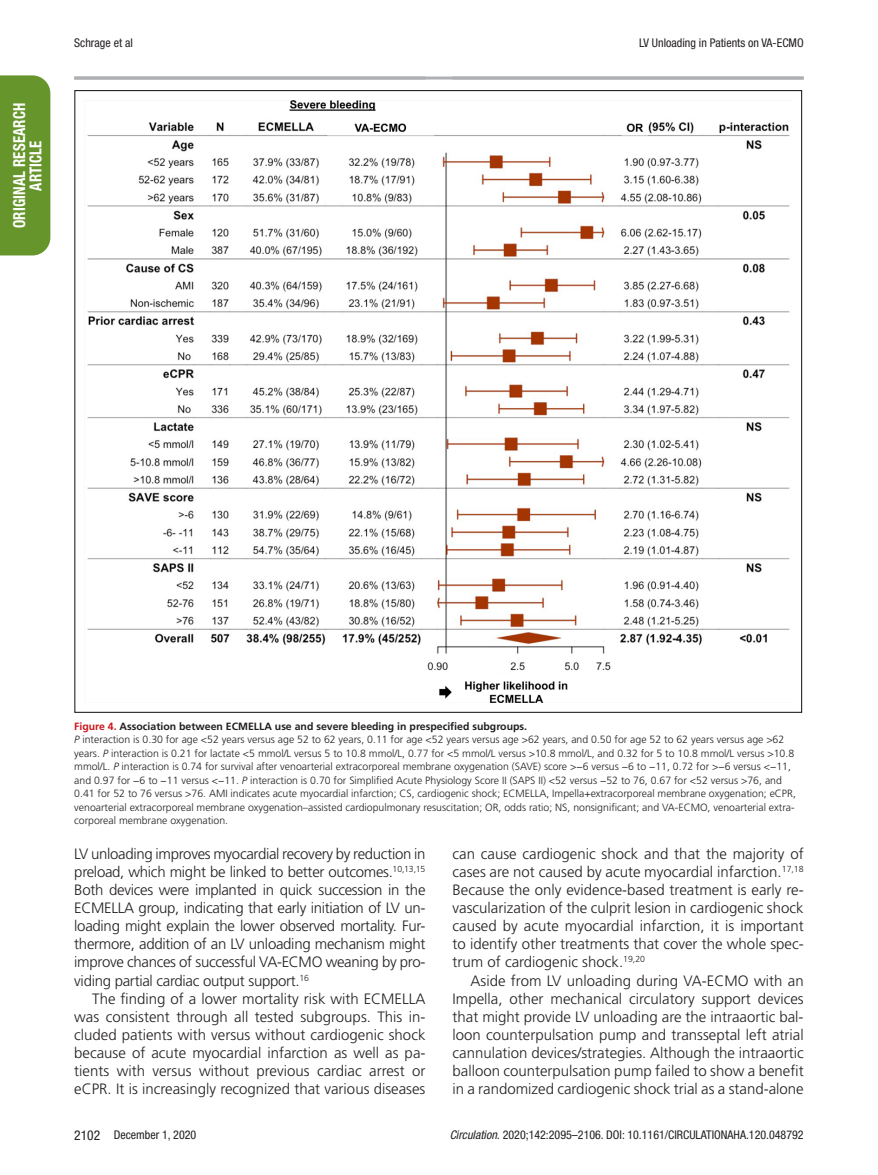
<style>
.page{position:relative;width:878px;height:1175px;background:#fff}
.page>*{position:absolute;margin:0;border:0;box-sizing:border-box;transform-origin:0 0}
.t1{font:700 condensed 16.5px/16.5px "Helvetica Neue LT Std";letter-spacing:.01em;color:#fff;text-align:center;scale:.9 1}
.t2{font:300 15px/18px "Frutiger LT Std";color:#231f20;text-align:justify}
.t3{font:condensed 12px "Helvetica Neue LT Std";color:#231f20}
.t4{font:300 10.5px/13.5px "Frutiger LT Std";color:#231f20}
.s1{font-weight:700;color:#cd151d}
.s2{font-weight:700}
.s3{font-style:italic}
.s4{font-size:13.5px}
</style>
<div class="page">
<div style="left:0;top:75px;width:50px;height:180px;background:#66952c"></div>
<hr style="left:74px;top:76px;width:729px;height:4px;background:#b9babe">
<svg style="left:74px;top:90px;width:728px;height:623px"></svg>
<p class="t1" style="left:11px;top:228px;width:140px;rotate:-90deg">ORIGINAL RESEARCH<br>ARTICLE</p>
<p class="t3" style="left:74px;top:36px;width:60px">Schrage et al</p>
<p class="t3" style="left:639px;top:36px;width:166px">LV Unloading in Patients on VA-ECMO</p>
<p class="t4" style="left:74px;top:719px;width:723px"><span class="s1">Figure 4.</span> <span class="s2">Association between ECMELLA use and severe bleeding in prespecified subgroups.<br></span><span class="s3">P</span> interaction is 0.30 for age &lt;52 years versus age 52 to 62 years, 0.11 for age &lt;52 years versus age &gt;62 years, and 0.50 for age 52 to 62 years versus age &gt;62 years. <span class="s3">P</span> interaction is 0.21 for lactate &lt;5 mmol/L versus 5 to 10.8 mmol/L, 0.77 for &lt;5 mmol/L versus &gt;10.8 mmol/L, and 0.32 for 5 to 10.8 mmol/L versus &gt;10.8 mmol/L. <span class="s3">P</span> interaction is 0.74 for survival after venoarterial extracorporeal membrane oxygenation (SAVE) score &gt;−6 versus −6 to −11, 0.72 for &gt;−6 versus &lt;−11, and 0.97 for −6 to −11 versus &lt;−11. <span class="s3">P</span> interaction is 0.70 for Simplified Acute Physiology Score II (SAPS II) &lt;52 versus −52 to 76, 0.67 for &lt;52 versus &gt;76, and 0.41 for 52 to 76 versus &gt;76. AMI indicates acute myocardial infarction; CS, cardiogenic shock; ECMELLA, Impella+extracorporeal membrane oxygenation; eCPR, venoarterial extracorporeal membrane oxygenation–assisted cardiopulmonary resuscitation; OR, odds ratio; NS, nonsignificant; and VA-ECMO, venoarterial extra&shy;corporeal membrane oxygenation.</p>
<p class="t2" style="left:74px;top:845px;width:353px">LV unloading improves myocardial recovery by reduction in preload, which might be linked to better outcomes.<sup>10,13,15<br></sup>Both devices were implanted in quick succession in the ECMELLA group, indicating that early initiation of LV un&shy;loading might explain the lower observed mortality. Fur&shy;thermore, addition of an LV unloading mechanism might improve chances of successful VA-ECMO weaning by pro&shy;viding partial cardiac output support.<sup>16</sup></p>
<p class="t2" style="left:74px;top:989px;width:353px;text-indent:18px">The finding of a lower mortality risk with ECMELLA was consistent through all tested subgroups. This in&shy;cluded patients with versus without cardiogenic shock because of acute myocardial infarction as well as pa&shy;tients with versus without previous cardiac arrest or eCPR. It is increasingly recognized that various diseases</p>
<p class="t2" style="left:452px;top:845px;width:353px">can cause cardiogenic shock and that the majority of cases are not caused by acute myocardial infarction.<sup>17,18<br></sup>Because the only evidence-based treatment is early re&shy;vascularization of the culprit lesion in cardiogenic shock caused by acute myocardial infarction, it is important to identify other treatments that cover the whole spec&shy;trum of cardiogenic shock.<sup>19,20</sup></p>
<p class="t2" style="left:452px;top:971px;width:353px;text-indent:18px">Aside from LV unloading during VA-ECMO with an Impella, other mechanical circulatory support devices that might provide LV unloading are the intraaortic bal&shy;loon counterpulsation pump and transseptal left atrial cannulation devices/strategies. Although the intraaortic balloon counterpulsation pump failed to show a benefit in a randomized cardiogenic shock trial as a stand-alone</p>
<p class="t3" style="left:74px;top:1127px;width:123px"><span class="s4">2102</span> December 1, 2020</p>
<p class="t3" style="left:449px;top:1127px;width:355px"><span class="s3">Circulation.</span> 2020;142:2095–2106. DOI: 10.1161/CIRCULATIONAHA.120.048792</p>
</div>
